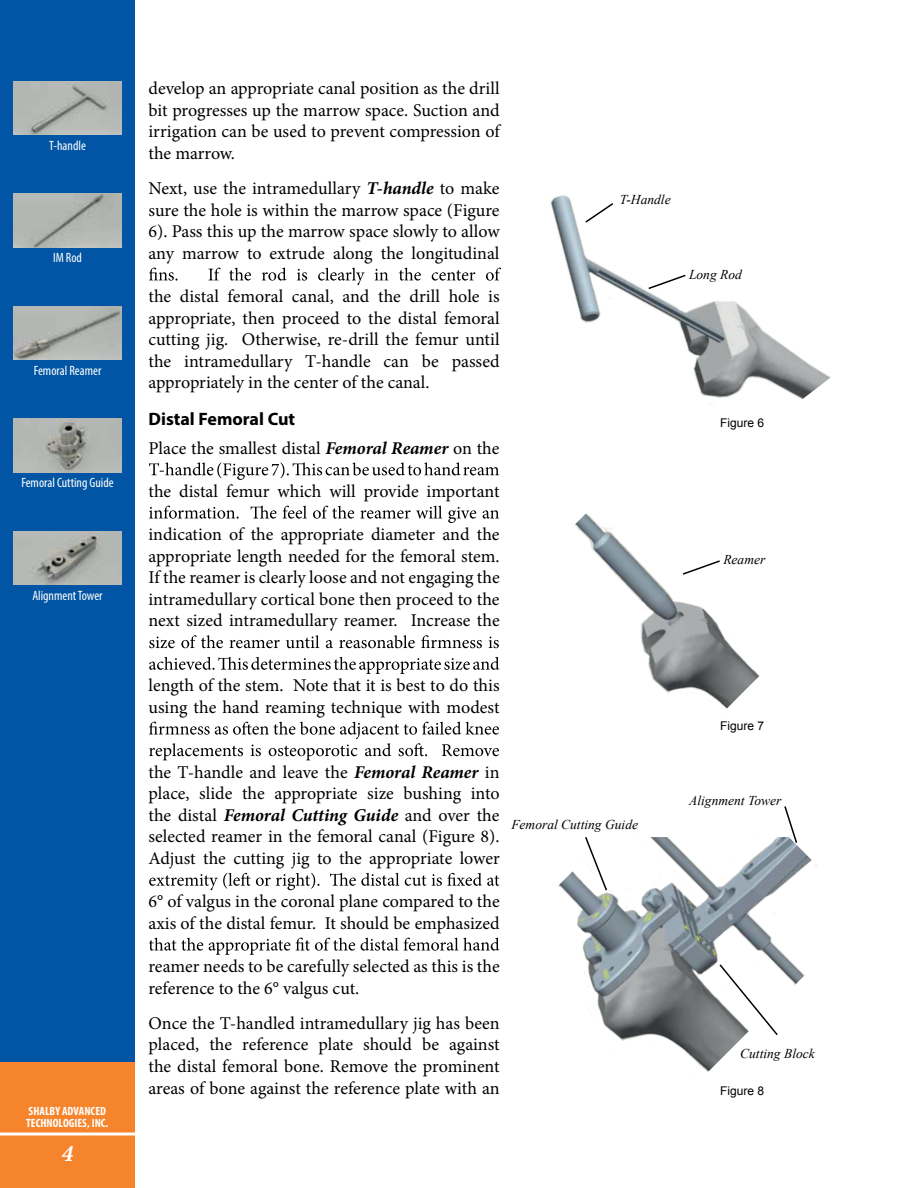
<style>
.page{position:relative;width:918px;height:1188px;background:#fff}
.page>*{position:absolute;margin:0;border:0;box-sizing:border-box;transform-origin:0 0}
.t1{font:italic 700 24px "Minion Pro";color:#fff}
.t2{font:18px/21.6px "Minion Pro";color:#000001;text-align:justify}
.t3{font:700 18px "Myriad Pro";color:#000001}
.t4{font:italic 13.5px "Times New Roman";color:#000001}
.t5{font:condensed 13.5px "Myriad Pro";color:#fff}
.t6{font:700 condensed 12px/12px "Myriad Pro";color:#fff}
.t7{font:12px "Arial";color:#000001}
.s1{font-weight:700;font-style:italic}
</style>
<div class="page">
<img style="left:478px;top:513px;width:282px;height:196px">
<svg style="left:681px;top:559px;width:41px;height:17px"></svg>
<img style="left:498px;top:195px;width:333px;height:204px">
<svg style="left:647px;top:274px;width:40px;height:16px"></svg>
<svg style="left:584px;top:202px;width:31px;height:22px"></svg>
<img style="left:480px;top:837px;width:337px;height:235px">
<svg style="left:584px;top:837px;width:24px;height:55px"></svg>
<svg style="left:718px;top:963px;width:61px;height:74px"></svg>
<svg style="left:783px;top:806px;width:15px;height:39px"></svg>
<div style="left:0;top:0;width:135px;height:1188px;background:#0155a4"></div>
<div style="left:0;top:1062px;width:135px;height:126px;background:#f5842c"></div>
<hr style="left:0;top:1133px;width:135px;height:3px;background:#fff">
<svg style="left:149px;top:268px;width:352px;height:17px"></svg>
<svg style="left:149px;top:462px;width:350px;height:18px"></svg>
<svg style="left:149px;top:506px;width:350px;height:17px"></svg>
<svg style="left:149px;top:635px;width:350px;height:13px"></svg>
<svg style="left:149px;top:657px;width:350px;height:17px"></svg>
<svg style="left:149px;top:722px;width:350px;height:38px"></svg>
<svg style="left:149px;top:873px;width:350px;height:17px"></svg>
<svg style="left:149px;top:938px;width:350px;height:17px"></svg>
<img style="left:14px;top:81px;width:108px;height:54px">
<img style="left:14px;top:194px;width:108px;height:54px">
<img style="left:14px;top:306px;width:108px;height:54px">
<img style="left:14px;top:418px;width:108px;height:54px">
<img style="left:14px;top:531px;width:107px;height:54px">
<p class="t5" style="left:49px;top:137px;width:38px">T-handle</p>
<p class="t5" style="left:53px;top:249px;width:30px">IM Rod</p>
<p class="t5" style="left:34px;top:362px;width:69px">Femoral Reamer</p>
<p class="t5" style="left:21px;top:475px;width:94px">Femoral Cutting Guide</p>
<p class="t5" style="left:32px;top:587px;width:72px">Alignment Tower</p>
<p class="t6" style="left:26px;top:1105px;width:84px">SHALBY ADVANCED<br>TECHNOLOGIES, INC.</p>
<h1 class="t1" style="left:62px;top:1136px;width:13px">4</h1>
<p class="t2" style="left:148px;top:78px;width:353px">develop an appropriate canal position as the drill bit progresses up the marrow space. Suction and irrigation can be used to prevent compression of the marrow.</p>
<p class="t2" style="left:148px;top:178px;width:353px">Next, use the intramedullary <span class="s1">T-handle</span> to make sure the hole is within the marrow space (Figure 6). Pass this up the marrow space slowly to allow any marrow to extrude along the longitudinal</p>
<p class="t2" style="left:148px;top:286px;width:353px">the distal femoral canal, and the drill hole is appropriate, then proceed to the distal femoral cutting jig. Otherwise, re-drill the femur until the intramedullary T-handle can be passed appropriately in the center of the canal.</p>
<p class="t3" style="left:148px;top:407px;width:148px">Distal Femoral Cut</p>
<p class="t2" style="left:148px;top:437px;width:353px">Place the smallest distal <span class="s1">Femoral Reamer</span> on the</p>
<p class="t2" style="left:148px;top:480px;width:353px">the distal femur which will provide important</p>
<p class="t2" style="left:148px;top:524px;width:353px">indication of the appropriate diameter and the appropriate length needed for the femoral stem.<br>If the reamer is clearly loose and not engaging the intramedullary cortical bone then proceed to the next sized intramedullary reamer. Increase the</p>
<p class="t4" style="left:620px;top:190px;width:52px">T-Handle</p>
<p class="t4" style="left:689px;top:265px;width:54px">Long Rod</p>
<p class="t7" style="left:720px;top:415px;width:46px">Figure 6</p>
<p class="t4" style="left:723px;top:551px;width:43px">Reamer</p>
<p class="t2" style="left:148px;top:675px;width:353px">length of the stem. Note that it is best to do this using the hand reaming technique with modest</p>
<p class="t2" style="left:148px;top:761px;width:353px">the T-handle and leave the <span class="s1">Femoral Reamer</span> in place, slide the appropriate size bushing into the distal <span class="s1">Femoral Cutting Guide</span> and over the selected reamer in the femoral canal (Figure 8).<br>Adjust the cutting jig to the appropriate lower</p>
<p class="t2" style="left:148px;top:891px;width:353px">6° of valgus in the coronal plane compared to the axis of the distal femur. It should be emphasized</p>
<p class="t2" style="left:148px;top:956px;width:353px">reamer needs to be carefully selected as this is the reference to the 6° valgus cut.</p>
<p class="t2" style="left:148px;top:1012px;width:353px">Once the T-handled intramedullary jig has been placed, the reference plate should be against the distal femoral bone. Remove the prominent areas of bone against the reference plate with an</p>
<p class="t4" style="left:511px;top:815px;width:128px">Femoral Cutting Guide</p>
<p class="t7" style="left:720px;top:718px;width:46px">Figure 7</p>
<p class="t4" style="left:689px;top:791px;width:94px">Alignment Tower</p>
<p class="t4" style="left:740px;top:1044px;width:76px">Cutting Block</p>
<p class="t7" style="left:720px;top:1083px;width:46px">Figure 8</p>
</div>
